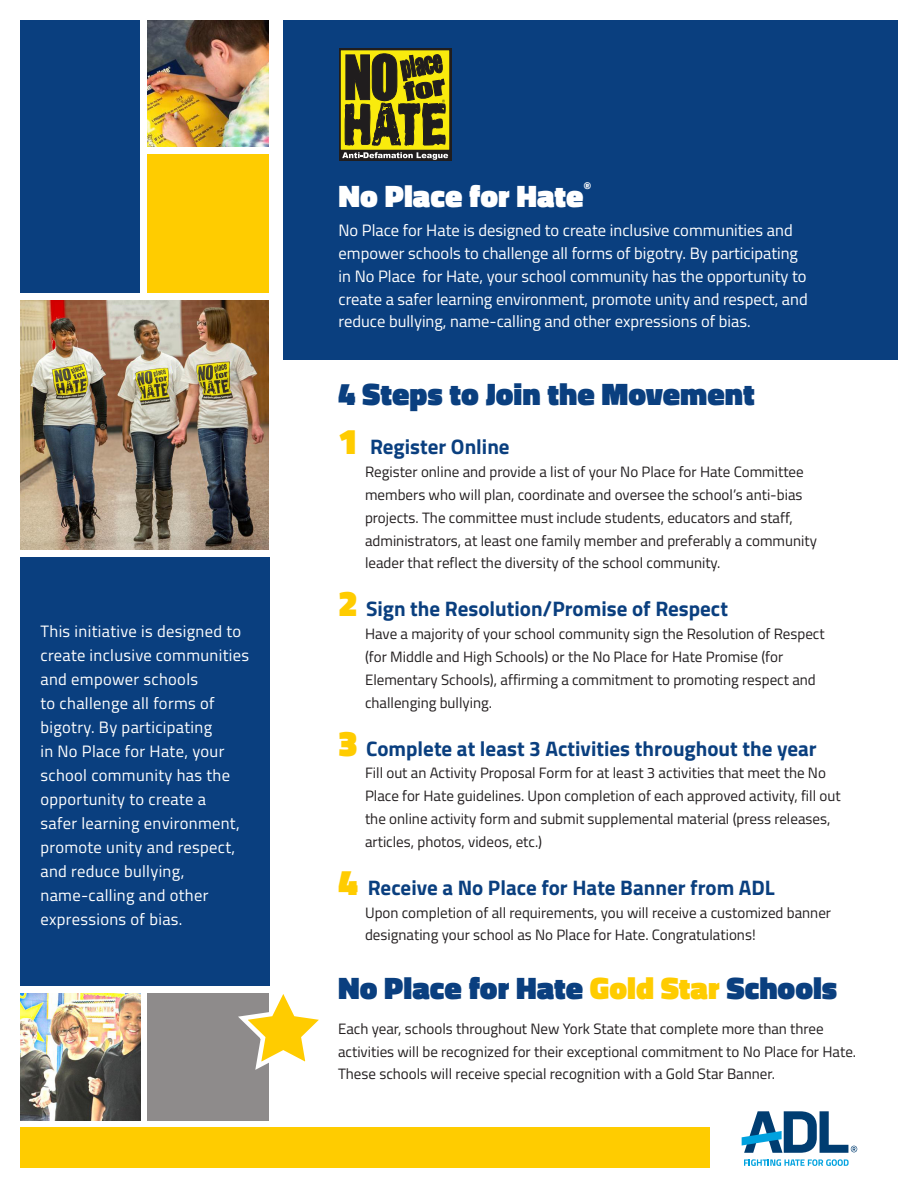
<style>
.page{position:relative;width:918px;height:1188px;background:#fff}
.page>*{position:absolute;margin:0;border:0;box-sizing:border-box;transform-origin:0 0}
.t1{font:900 36px "Titillium Web";color:#fc0}
.t2{font:900 31.5px "Titillium Web";color:#0a3f7f}
.t3{font:900 31.5px "Titillium Web";color:#fff}
.t4{font:700 21px "Titillium Web";color:#0a3f7f}
.t5{font:16.5px/24px "Titillium Web";letter-spacing:.01em;color:#fff}
.t6{font:15px/22.8px "Titillium Web";color:#231f20}
.t7{font:900 12.3px "Titillium Web";color:#fff}
.s1{color:#fc0}
</style>
<div class="page">
<div style="left:284px;top:20px;width:614px;height:340px;background:#0a3f7f"></div>
<div style="left:20px;top:1128px;width:690px;height:40px;background:#fc0"></div>
<div style="left:20px;top:20px;width:120px;height:273px;background:#0a3f7f"></div>
<img style="left:20px;top:993px;width:120px;height:127px">
<div style="left:20px;top:557px;width:249px;height:429px;background:#0a3f7f"></div>
<img style="left:148px;top:20px;width:121px;height:127px">
<div style="left:148px;top:154px;width:121px;height:139px;background:#fc0"></div>
<div style="left:148px;top:993px;width:121px;height:127px;background:#8e8b8b"></div>
<img style="left:20px;top:301px;width:249px;height:248px">
<div style="left:339px;top:48px;width:112px;height:113px;background:#201d1e"></div>
<svg style="left:342px;top:51px;width:107px;height:109px"></svg>
<div style="left:340px;top:49px;width:110px;height:102px;border:1px solid #201d1e"></div>
<svg style="left:238px;top:983px;width:81px;height:87px"></svg>
<svg style="left:744px;top:1159px;width:105px;height:7px"></svg>
<svg style="left:742px;top:1111px;width:115px;height:42px"></svg>
<p class="t5" style="left:40px;top:618px;width:210px">This initiative is designed to create inclusive communities and empower schools<br>to challenge all forms of bigotry. By participating<br>in No Place for Hate, your school community has the opportunity to create a<br>safer learning environment, promote unity and respect, and reduce bullying, name-calling and other expressions of bias.</p>
<p class="t7" style="left:584px;top:177px;width:9px">R</p>
<p class="t3" style="left:339px;top:173px;width:247px">No Place for Hate</p>
<p class="t5" style="left:339px;top:218px;width:471px;line-height:22.8px">No Place for Hate is designed to create inclusive communities and empower schools to challenge all forms of bigotry. By participating in No Place for Hate, your school community has the opportunity to create a safer learning environment, promote unity and respect, and reduce bullying, name-calling and other expressions of bias.</p>
<p class="t2" style="left:338px;top:371px;width:418px">4 Steps to Join the Movement</p>
<p class="t1" style="left:338px;top:416px;width:21px">1</p>
<p class="t1" style="left:338px;top:578px;width:21px">2</p>
<p class="t1" style="left:338px;top:717px;width:21px">3</p>
<p class="t4" style="left:370px;top:431px;width:141px">Register Online</p>
<p class="t6" style="left:365px;top:460px;width:453px">Register online and provide a list of your No Place for Hate Committee members who will plan, coordinate and oversee the school s’ anti-bias projects. The committee must include students, educators and staff, administrators, at least one family member and preferably a community leader that reflect the diversity of the school community.</p>
<p class="t4" style="left:366px;top:593px;width:363px">Sign the Resolution/Promise of Respect</p>
<p class="t6" style="left:365px;top:622px;width:461px">Have a majority of your school community sign the Resolution of Respect (for Middle and High Schools) or the No Place for Hate Promise (for Elementary Schools ,) affirming a commitment to promoting respect and challenging bullying.</p>
<p class="t4" style="left:366px;top:732px;width:452px">Complete at least 3 Activities throughout the year</p>
<p class="t6" style="left:365px;top:761px;width:477px">Fill out an Activity Proposal Form for at least 3 activities that meet the No Place for Hate guidelines. Upon completion of each approved activity, fill out the online activity form and submit supplemental material (press releases, articles, photos, videos, etc (.</p>
<p class="t4" style="left:368px;top:871px;width:409px">Receive a No Place for Hate Banner from ADL</p>
<p class="t1" style="left:338px;top:856px;width:21px">4</p>
<p class="t6" style="left:365px;top:900px;width:468px">Upon completion of all requirements, you will receive a customized banner designating your school as No Place for Hate. Congratulations!</p>
<p class="t2" style="left:338px;top:965px;width:501px">No Place for Hate <span class="s1">Gold Star</span> Schools</p>
<p class="t6" style="left:338px;top:1017px;width:520px">Each year, schools throughout New York State that complete more than three activities will be recognized for their exceptional commitment to No Place for Hate.<br>These schools will receive special recognition with a Gold Star Banner.</p>
</div>
